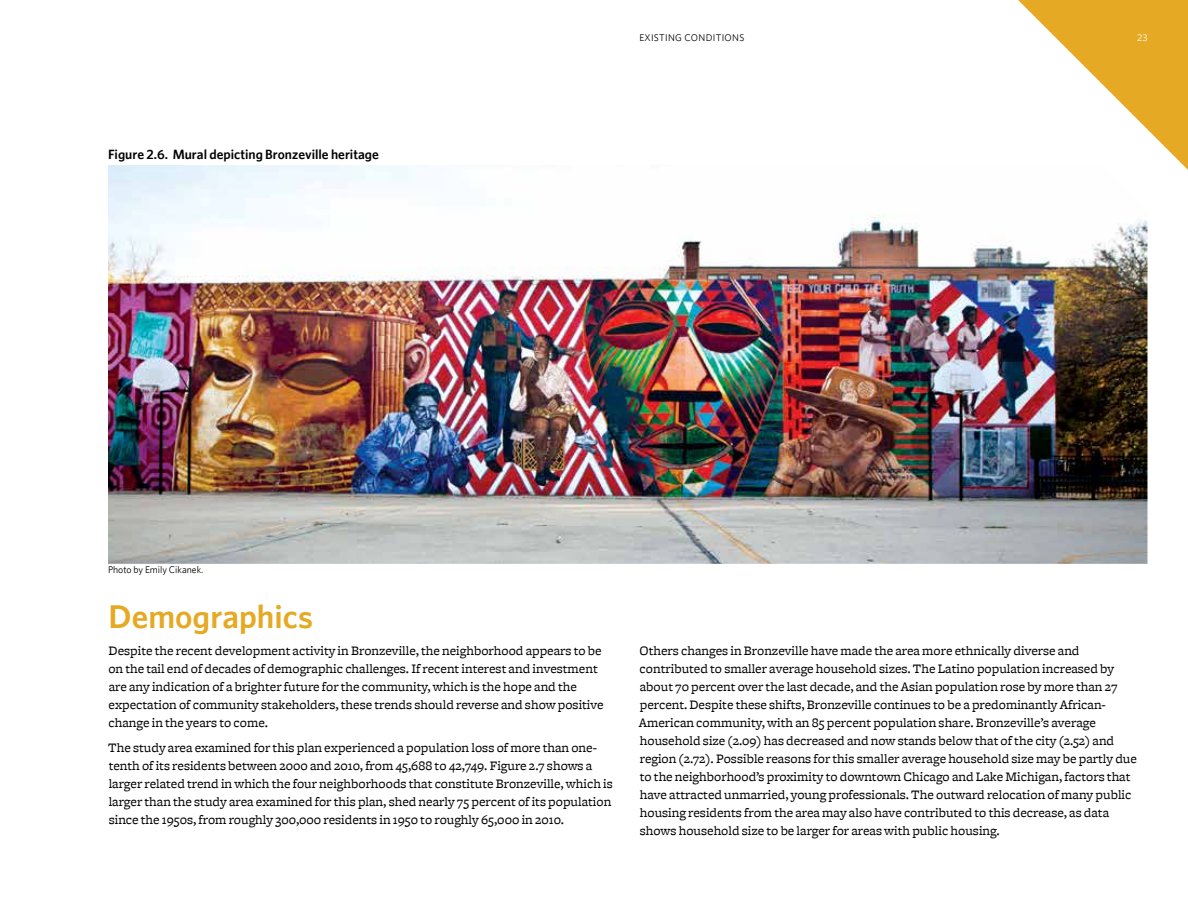
<style>
.page{position:relative;width:1188px;height:918px;background:#fff}
.page>*{position:absolute;margin:0;border:0;box-sizing:border-box;transform-origin:0 0}
.t1{font:700 33px "CMAP Sans";color:#e5a923}
.t2{font:13.5px/18px "CMAP Serif";color:#000}
.t3{font:700 13.5px "CMAP Sans";color:#000}
.t4{font:9.75px "CMAP Sans";color:#000}
.t5{font:9.75px "CMAP Sans";letter-spacing:.03em;color:#000}
.t6{font:9.75px "CMAP Sans";color:#fff}
</style>
<div class="page">
<svg style="left:1018px;top:0;width:170px;height:170px"></svg>
<img style="left:108px;top:165px;width:1040px;height:399px">
<p class="t3" style="left:108px;top:146px;width:272px">Figure 2.6. Mural depicting Bronzeville heritage</p>
<p class="t5" style="left:639px;top:32px;width:106px">EXISTING CONDITIONS</p>
<p class="t6" style="left:1137px;top:32px;width:12px">23</p>
<p class="t4" style="left:108px;top:564px;width:97px">Photo by Emily Cikanek.</p>
<h1 class="t1" style="left:109px;top:597px;width:206px">Demographics</h1>
<p class="t2" style="left:108px;top:642px;width:497px">Despite the recent development activity in Bronzeville, the neighborhood appears to be on the tail end of decades of demographic challenges. If recent interest and investment are any indication of a brighter future for the community, which is the hope and the expectation of community stakeholders, these trends should reverse and show positive change in the years to come.</p>
<p class="t2" style="left:108px;top:739px;width:506px">The study area examined for this plan experienced a population loss of more than one&shy;tenth of its residents between 2000 and 2010, from 45,688 to 42,749. Figure 2.7 shows a larger related trend in which the four neighborhoods that constitute Bronzeville, which is larger than the study area examined for this plan, shed nearly 75 percent of its population since the 1950s, from roughly 300,000 residents in 1950 to roughly 65,000 in 2010.</p>
<p class="t2" style="left:639px;top:642px;width:500px">Others changes in Bronzeville have made the area more ethnically diverse and contributed to smaller average household sizes. The Latino population increased by about 70 percent over the last decade, and the Asian population rose by more than 27 percent. Despite these shifts, Bronzeville continues to be a predominantly African-American community, with an 85 percent population share. Bronzeville’s average household size (2.09) has decreased and now stands below that of the city (2.52) and region (2.72). Possible reasons for this smaller average household size may be partly due to the neighborhood’s proximity to downtown Chicago and Lake Michigan, factors that have attracted unmarried, young professionals. The outward relocation of many public housing residents from the area may also have contributed to this decrease, as data shows household size to be larger for areas with public housing.</p>
</div>
